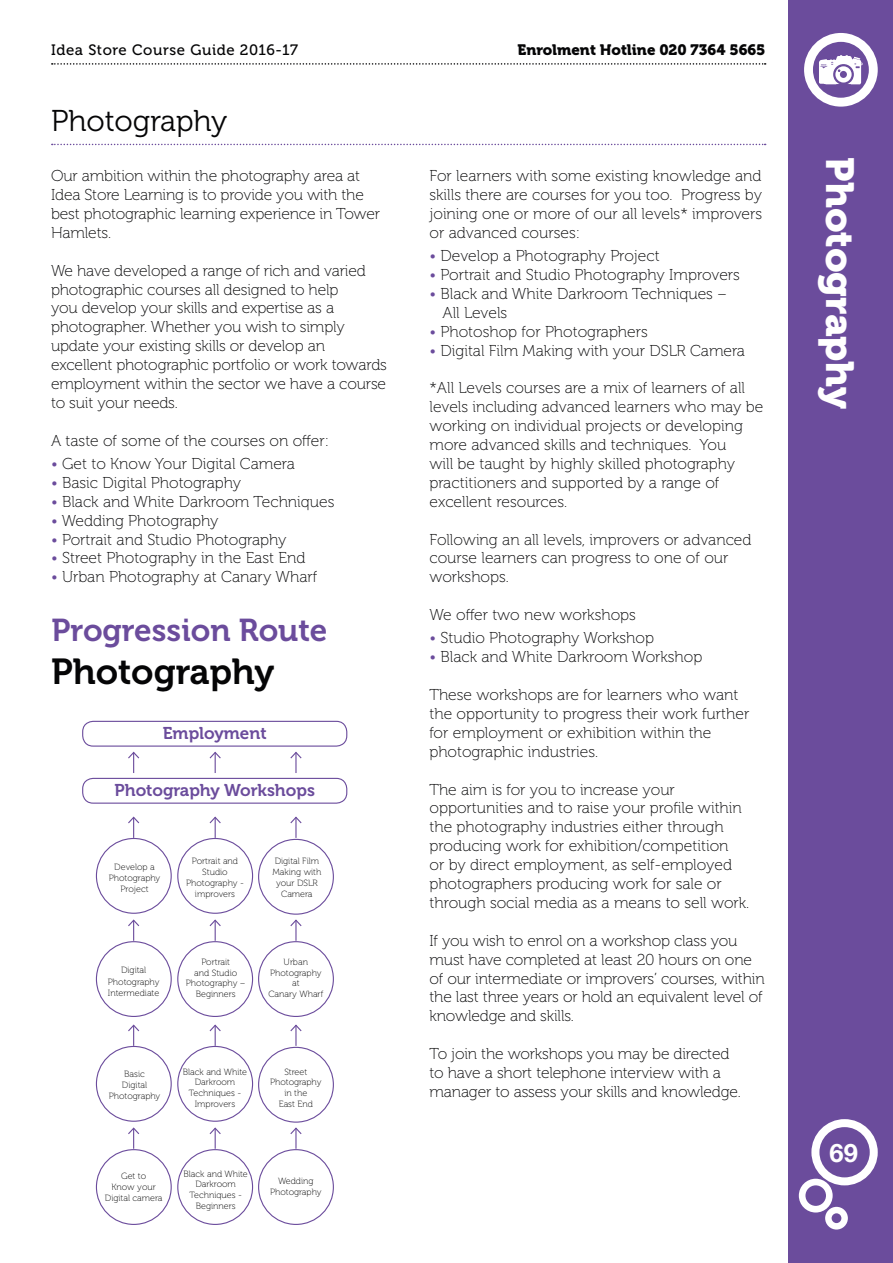
<style>
.page{position:relative;width:893px;height:1263px;background:#fff}
.page>*{position:absolute;margin:0;border:0;box-sizing:border-box;transform-origin:0 0}
.t1{font:39px "Museo 900";color:#fff}
.t2{font:36px "Museo 700";color:#050506}
.t3{font:31.5px "Museo 700";color:#6b4c9c}
.t4{font:30px "Museo 300";color:#050506}
.t5{font:700 25.5px "Helvetica Neue";color:#fff}
.t6{font:16.95px "Museo 700";color:#6b4c9c}
.t7{font:15.75px/18.9px "Museo 100";color:#050506}
.t8{font:15px "Museo 500";letter-spacing:.04em;color:#050506}
.t9{font:15px "Museo 900";color:#050506}
.t10{font:9px/10.8px "Museo 100";color:#000;text-align:center}
.s1{color:#6b4c9c}
</style>
<div class="page">
<div style="left:788px;top:0;width:105px;height:1263px;background:#6b4c9c"></div>
<svg style="left:52px;top:63px;width:714px;height:2px"></svg>
<svg style="left:799px;top:1119px;width:79px;height:110px"></svg>
<svg style="left:804px;top:33px;width:74px;height:74px"></svg>
<svg style="left:52px;top:144px;width:714px;height:1px"></svg>
<div style="left:82px;top:778px;width:265px;height:26px;border:1px solid #6b4c9c;border-radius:10px"></div>
<div style="left:82px;top:721px;width:265px;height:26px;border:1px solid #6b4c9c;border-radius:10px"></div>
<div style="left:177px;top:838px;width:76px;height:76px;border:1px solid #6b4c9c;border-radius:50%"></div>
<div style="left:177px;top:1046px;width:76px;height:76px;border:1px solid #6b4c9c;border-radius:50%"></div>
<div style="left:96px;top:838px;width:76px;height:76px;border:1px solid #6b4c9c;border-radius:50%"></div>
<div style="left:96px;top:1046px;width:76px;height:76px;border:1px solid #6b4c9c;border-radius:50%"></div>
<div style="left:258px;top:839px;width:76px;height:76px;border:1px solid #6b4c9c;border-radius:50%"></div>
<div style="left:258px;top:1047px;width:76px;height:76px;border:1px solid #6b4c9c;border-radius:50%"></div>
<div style="left:258px;top:941px;width:76px;height:76px;border:1px solid #6b4c9c;border-radius:50%"></div>
<div style="left:258px;top:1149px;width:76px;height:76px;border:1px solid #6b4c9c;border-radius:50%"></div>
<div style="left:177px;top:941px;width:76px;height:76px;border:1px solid #6b4c9c;border-radius:50%"></div>
<div style="left:177px;top:1149px;width:76px;height:76px;border:1px solid #6b4c9c;border-radius:50%"></div>
<div style="left:96px;top:941px;width:76px;height:76px;border:1px solid #6b4c9c;border-radius:50%"></div>
<div style="left:96px;top:1149px;width:76px;height:76px;border:1px solid #6b4c9c;border-radius:50%"></div>
<svg style="left:128px;top:816px;width:12px;height:22px"></svg>
<svg style="left:209px;top:816px;width:12px;height:22px"></svg>
<hr style="left:295px;top:817px;width:2px;height:21px;background:#6b4c9c">
<svg style="left:290px;top:816px;width:12px;height:8px"></svg>
<svg style="left:128px;top:1024px;width:12px;height:22px"></svg>
<svg style="left:209px;top:1024px;width:12px;height:22px"></svg>
<hr style="left:295px;top:1025px;width:2px;height:21px;background:#6b4c9c">
<svg style="left:290px;top:1024px;width:12px;height:8px"></svg>
<svg style="left:128px;top:919px;width:12px;height:22px"></svg>
<svg style="left:209px;top:919px;width:12px;height:22px"></svg>
<hr style="left:295px;top:920px;width:2px;height:21px;background:#6b4c9c">
<svg style="left:290px;top:919px;width:12px;height:8px"></svg>
<svg style="left:128px;top:1127px;width:12px;height:22px"></svg>
<svg style="left:209px;top:1127px;width:12px;height:22px"></svg>
<hr style="left:295px;top:1128px;width:2px;height:21px;background:#6b4c9c">
<svg style="left:290px;top:1127px;width:12px;height:8px"></svg>
<svg style="left:128px;top:751px;width:12px;height:22px"></svg>
<svg style="left:209px;top:751px;width:12px;height:22px"></svg>
<hr style="left:295px;top:752px;width:2px;height:21px;background:#6b4c9c">
<svg style="left:290px;top:751px;width:12px;height:9px"></svg>
<p class="t8" style="left:51px;top:41px;width:248px">Idea Store Course Guide 2016-17</p>
<p class="t9" style="left:517px;top:41px;width:249px">Enrolment Hotline 020 7364 5665</p>
<h3 class="t4" style="left:51px;top:104px;width:178px">Photography</h3>
<p class="t7" style="left:51px;top:167px;width:331px">Our ambition within the photography area at Idea Store Learning is to provide you with the best photographic learning experience in Tower Hamlets.</p>
<p class="t7" style="left:51px;top:261px;width:337px">We have developed a range of rich and varied photographic courses all designed to help<br>you develop your skills and expertise as a photographer. Whether you wish to simply update your existing skills or develop an excellent photographic portfolio or work towards employment within the sector we have a course to suit your needs.</p>
<p class="t7" style="left:51px;top:431px;width:279px">A taste of some of the courses on offer:</p>
<p class="t7" style="left:51px;top:454px;width:245px"><span class="s1">•</span> Get to Know Your Digital Camera</p>
<p class="t7" style="left:51px;top:473px;width:192px"><span class="s1">•</span> Basic Digital Photography</p>
<p class="t7" style="left:51px;top:492px;width:285px"><span class="s1">•</span> Black and White Darkroom Techniques</p>
<p class="t7" style="left:51px;top:511px;width:169px"><span class="s1">•</span> Wedding Photography</p>
<p class="t7" style="left:51px;top:530px;width:237px"><span class="s1">•</span> Portrait and Studio Photography</p>
<p class="t7" style="left:51px;top:549px;width:256px"><span class="s1">•</span> Street Photography in the East End</p>
<p class="t7" style="left:51px;top:568px;width:268px"><span class="s1">•</span> Urban Photography at Canary Wharf</p>
<h3 class="t3" style="left:52px;top:612px;width:277px">Progression Route</h3>
<h2 class="t2" style="left:51px;top:651px;width:225px">Photography</h2>
<p class="t6" style="left:163px;top:724px;width:105px">Employment</p>
<p class="t6" style="left:114px;top:781px;width:202px">Photography Workshops</p>
<p class="t10" style="left:109px;top:862px;width:53px">Develop a<br>Photography<br>Project</p>
<p class="t10" style="left:108px;top:965px;width:53px;line-height:11.2px">Digital<br>Photography<br>Intermediate</p>
<p class="t10" style="left:186px;top:856px;width:59px">Portrait and<br>Studio<br>Photography - improvers</p>
<p class="t10" style="left:272px;top:856px;width:51px">Digital Film<br>Making with your DSLR<br>Camera</p>
<p class="t10" style="left:186px;top:956px;width:61px">Portrait<br>and Studio<br>Photography –<br>Beginners</p>
<p class="t10" style="left:268px;top:956px;width:56px">Urban<br>Photography at<br>Canary Wharf</p>
<p class="t10" style="left:109px;top:1069px;width:53px">Basic<br>Digital<br>Photography</p>
<p class="t10" style="left:183px;top:1066px;width:66px">Black and White<br>Darkroom<br>Techniques -<br>Improvers</p>
<p class="t10" style="left:270px;top:1066px;width:53px">Street<br>Photography in the<br>East End</p>
<p class="t10" style="left:105px;top:1170px;width:59px;line-height:11.2px">Get to<br>Know your<br>Digital camera</p>
<p class="t10" style="left:184px;top:1168px;width:66px">Black and White<br>Darkroom<br>Techniques -<br>Beginners</p>
<p class="t10" style="left:270px;top:1176px;width:53px">Wedding<br>Photography</p>
<p class="t7" style="left:429px;top:167px;width:334px;text-align:justify">For learners with some existing knowledge and skills there are courses for you too. Progress by joining one or more of our all levels* improvers or advanced courses:</p>
<p class="t7" style="left:429px;top:247px;width:232px"><span class="s1">•</span> Develop a Photography Project</p>
<p class="t7" style="left:429px;top:265px;width:312px"><span class="s1">•</span> Portrait and Studio Photography Improvers</p>
<p class="t7" style="left:442px;top:284px;width:286px;text-indent:-13px"><span class="s1">•</span> Black and White Darkroom Techniques –<br>All Levels</p>
<p class="t7" style="left:429px;top:322px;width:220px"><span class="s1">•</span> Photoshop for Photographers</p>
<p class="t7" style="left:429px;top:341px;width:317px"><span class="s1">•</span> Digital Film Making with your DSLR Camera</p>
<p class="t7" style="left:429px;top:379px;width:335px">*All Levels courses are a mix of learners of all levels including advanced learners who may be working on individual projects or developing more advanced skills and techniques. You<br>will be taught by highly skilled photography practitioners and supported by a range of excellent resources.</p>
<p class="t7" style="left:429px;top:530px;width:324px">Following an all levels, improvers or advanced course learners can progress to one of our workshops.</p>
<p class="t7" style="left:429px;top:606px;width:208px">We offer two new workshops</p>
<p class="t7" style="left:429px;top:629px;width:226px"><span class="s1">•</span> Studio Photography Workshop</p>
<p class="t7" style="left:429px;top:648px;width:274px"><span class="s1">•</span> Black and White Darkroom Workshop</p>
<p class="t7" style="left:429px;top:685px;width:321px">These workshops are for learners who want the opportunity to progress their work further for employment or exhibition within the photographic industries.</p>
<p class="t7" style="left:429px;top:780px;width:321px">The aim is for you to increase your opportunities and to raise your profile within the photography industries either through producing work for exhibition/competition<br>or by direct employment, as self-employed photographers producing work for sale or through social media as a means to sell work.</p>
<p class="t7" style="left:429px;top:931px;width:337px">If you wish to enrol on a workshop class you must have completed at least 20 hours on one of our intermediate or improvers’ courses, within the last three years or hold an equivalent level of knowledge and skills.</p>
<p class="t7" style="left:429px;top:1045px;width:313px">To join the workshops you may be directed to have a short telephone interview with a manager to assess your skills and knowledge.</p>
<h1 class="t1" style="left:862px;top:157px;width:253px;rotate:90deg">Photography</h1>
<h3 class="t5" style="left:830px;top:1137px;width:30px">69</h3>
</div>
